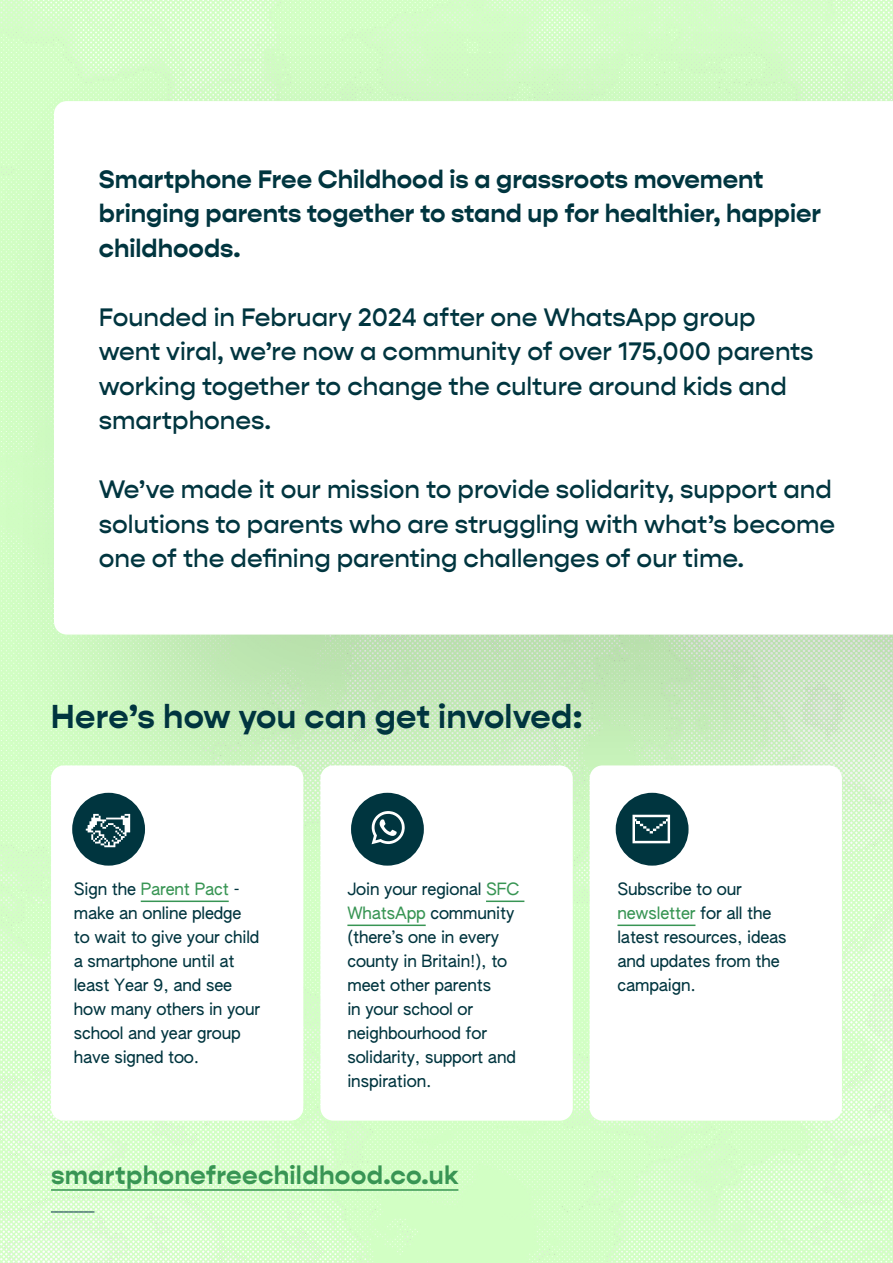
<style>
.page{position:relative;width:893px;height:1263px;background:#fff}
.page>*{position:absolute;margin:0;border:0;box-sizing:border-box;transform-origin:0 0}
.t1{font:700 33.45px "Gopher Text";letter-spacing:.01em;color:#00353f}
.t2{font:700 25.8px "Gopher Text";letter-spacing:.01em;color:#389554}
.t3{font:500 25.5px/34.5px "Gopher Text";color:#00353f}
.t4{font:700 25.5px/34.5px "Gopher Text";color:#00353f}
.t5{font:16.5px/24px "AUTHENTIC Sans 90";letter-spacing:-.01em;color:#00353f}
.s1{color:#389554}
</style>
<div class="page">
<img style="left:0;top:0;width:893px;height:1263px">
<div style="left:0;top:1px;width:893px;height:914px;background:#000;opacity:.15"></div>
<svg style="left:54px;top:101px;width:839px;height:533px"></svg>
<div style="left:51px;top:765px;width:252px;height:356px;background:#fff;border-radius:13px"></div>
<div style="left:320px;top:765px;width:253px;height:356px;background:#fff;border-radius:13px"></div>
<div style="left:590px;top:765px;width:252px;height:356px;background:#fff;border-radius:13px"></div>
<hr style="left:51px;top:1189px;width:407px;height:2px;background:#389554">
<hr style="left:51px;top:1211px;width:43px;height:1px;background:#00353f">
<hr style="left:141px;top:900px;width:88px;height:2px;background:#389554">
<hr style="left:486px;top:900px;width:38px;height:2px;background:#389554">
<hr style="left:347px;top:924px;width:79px;height:2px;background:#389554">
<hr style="left:617px;top:924px;width:78px;height:2px;background:#389554">
<div style="left:72px;top:793px;width:73px;height:73px;background:#00353f;border-radius:50%"></div>
<div style="left:351px;top:793px;width:73px;height:73px;background:#00353f;border-radius:50%"></div>
<div style="left:616px;top:793px;width:72px;height:73px;background:#00353f;border-radius:50%"></div>
<svg style="left:86px;top:814px;width:44px;height:33px"></svg>
<svg style="left:632px;top:815px;width:38px;height:28px"></svg>
<svg style="left:372px;top:811px;width:33px;height:33px"></svg>
<h3 class="t4" style="left:99px;top:162px;width:724px">Smartphone Free Childhood is a grassroots movement bringing parents together to stand up for healthier, happier childhoods.</h3>
<h3 class="t3" style="left:99px;top:300px;width:716px">Founded in February 2024 after one WhatsApp group went viral, we’re now a community of over 175,000 parents working together to change the culture around kids and smartphones.</h3>
<h3 class="t3" style="left:99px;top:473px;width:738px">We’ve made it our mission to provide solidarity, support and solutions to parents who are struggling with what’s become one of the defining parenting challenges of our time.</h3>
<h1 class="t1" style="left:51px;top:697px;width:533px">Here’s how you can get involved:</h1>
<p class="t5" style="left:74px;top:877px;width:188px">Sign the <span class="s1">Parent Pact</span> - make an online pledge to wait to give your child a smartphone until at least Year 9, and see how many others in your school and year group have signed too.</p>
<p class="t5" style="left:347px;top:877px;width:174px">Join your regional <span class="s1">SFC<br>WhatsApp</span> community (there’s one in every county in Britain!), to meet other parents<br>in your school or neighbourhood for solidarity, support and inspiration.</p>
<p class="t5" style="left:617px;top:877px;width:171px">Subscribe to our <span class="s1">newsletter</span> for all the latest resources, ideas and updates from the campaign.</p>
<h2 class="t2" style="left:51px;top:1160px;width:409px">smartphonefreechildhood.co.uk</h2>
</div>
